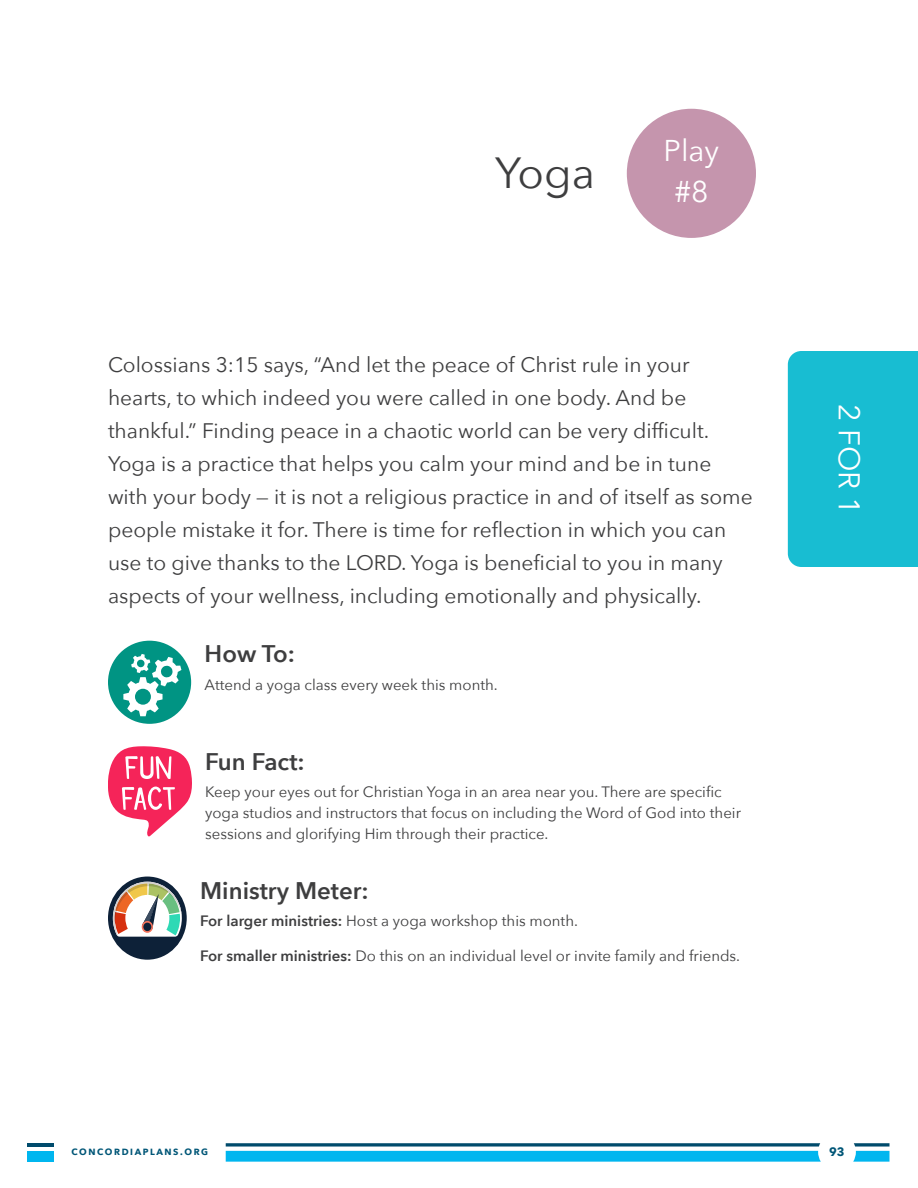
<style>
.page{position:relative;width:918px;height:1188px;background:#fff}
.page>*{position:absolute;margin:0;border:0;box-sizing:border-box;transform-origin:0 0}
.Play_Heading{font:43.5px "Avenir Next";color:#3e3e3f}
.Play{font:30px "Avenir Next";color:#fff}
.Subhead{font:600 24px "Avenir Next";color:#3e3e3f}
.Play_intro_text{font:21px/33px "Avenir Next";color:#3e3e3f}
.Body{font:15px/21px "Avenir Next";color:#3e3e3f}
.body_with_extra_space_fter{font:15px "Avenir Next";color:#3e3e3f}
.t1{font:700 12px "Avenir Next";color:#005677}
.t2{font:700 9px "Avenir Next";letter-spacing:.175em;color:#005677}
.s1{font-weight:600}
</style>
<div class="page">
<div style="left:788px;top:351px;width:130px;height:216px;background:#18bdd2"></div>
<svg style="left:226px;top:1143px;width:664px;height:19px"></svg>
<div style="left:27px;top:1151px;width:27px;height:11px;background:#00b6ef"></div>
<hr style="left:27px;top:1143px;width:27px;height:4px;background:#004b6c">
<div style="left:627px;top:109px;width:129px;height:129px;background:#c595ad;border-radius:50%"></div>
<div style="left:108px;top:877px;width:79px;height:83px;background:#0d2138;border-radius:50%"></div>
<svg style="left:113px;top:882px;width:69px;height:55px"></svg>
<svg style="left:108px;top:747px;width:84px;height:90px"></svg>
<div style="left:108px;top:641px;width:83px;height:83px;background:#009483;border-radius:42px"></div>
<svg style="left:123px;top:654px;width:58px;height:62px"></svg>
<p class="Play_Heading" style="left:495px;top:136px;width:101px">Yoga</p>
<p class="Play" style="left:664px;top:126px;width:57px">Play</p>
<p class="Play" style="left:674px;top:166px;width:36px">#8</p>
<p class="Play_intro_text" style="left:108px;top:347px;width:646px">Colossians 3:15 says, “And let the peace of Christ rule in your hearts, to which indeed you were called in one body. And be thankful.” Finding peace in a chaotic world can be very difficult.<br>Yoga is a practice that helps you calm your mind and be in tune with your body — it is not a religious practice in and of itself as some people mistake it for. There is time for reflection in which you can use to give thanks to the LORD. Yoga is beneficial to you in many aspects of your wellness, including emotionally and physically.</p>
<p class="Subhead" style="left:205px;top:633px;width:92px">How To:</p>
<p class="body_with_extra_space_fter" style="left:205px;top:672px;width:295px">Attend a yoga class every week this month.</p>
<p class="Subhead" style="left:205px;top:741px;width:101px">Fun Fact:</p>
<p class="Body" style="left:205px;top:781px;width:537px">Keep your eyes out for Christian Yoga in an area near you. There are specific yoga studios and instructors that focus on including the Word of God into their sessions and glorifying Him through their practice.</p>
<p class="Subhead" style="left:200px;top:870px;width:170px">Ministry Meter:</p>
<p class="Body" style="left:200px;top:910px;width:379px"><span class="s1">For larger ministries:</span> Host a yoga workshop this month.</p>
<p class="Body" style="left:200px;top:944px;width:541px"><span class="s1">For smaller ministries:</span> Do this on an individual level or invite family and friends.</p>
<h2 class="Play" style="left:874px;top:404px;width:112px;rotate:90deg">2 FOR 1</h2>
<p class="t2" style="left:72px;top:1144px;width:138px">CONCORDIAPLANS.ORG</p>
<p class="t1" style="left:829px;top:1142px;width:17px">93</p>
</div>
